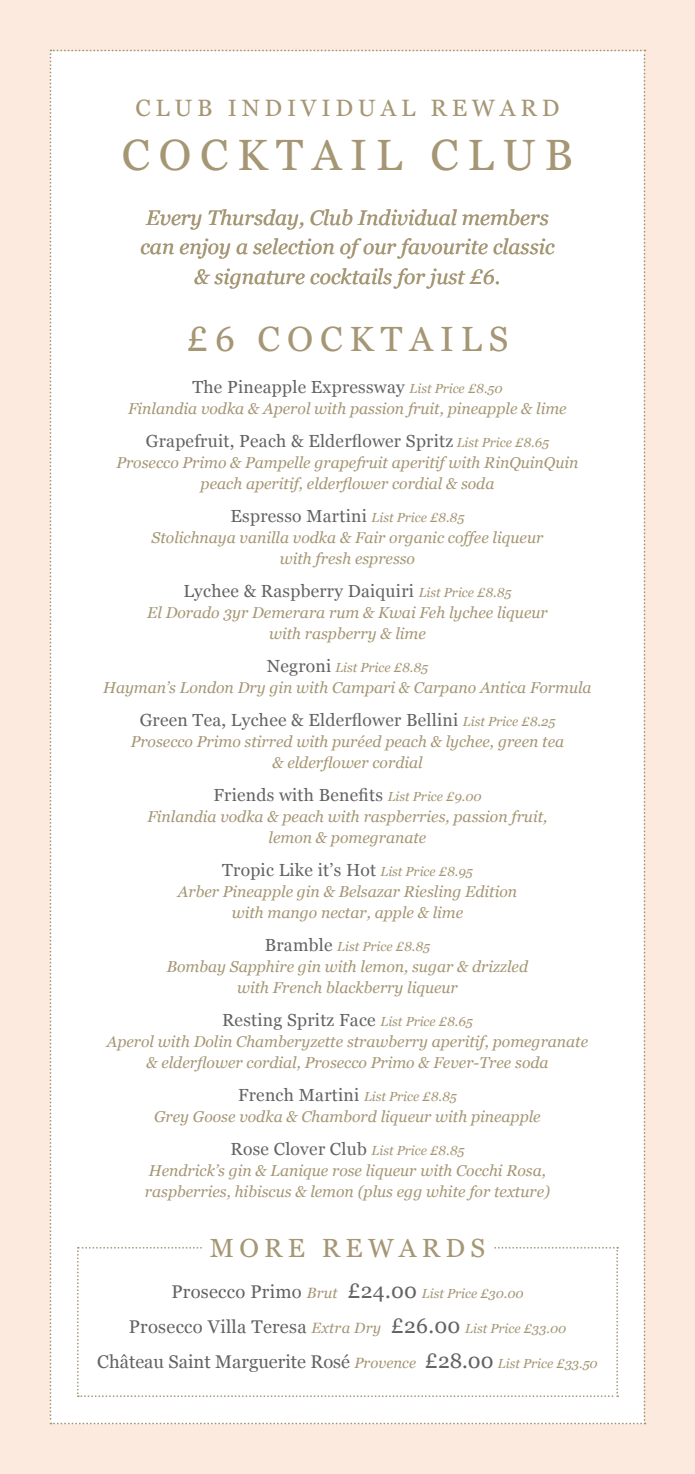
<style>
.page{position:relative;width:695px;height:1474px;background:#fff}
.page>*{position:absolute;margin:0;border:0;box-sizing:border-box;transform-origin:0 0}
.t1{font:43.75px "Georgia";letter-spacing:.2em;color:#a59674}
.t2{font:35px "Georgia";letter-spacing:.2em;color:#a59674}
.t3{font:26.25px "Georgia";letter-spacing:.2em;color:#a59674}
.t4{font:23.62px "Georgia";letter-spacing:.2em;color:#a59674}
.t5{font:italic 21px/29.8px "Georgia";color:#a59674;text-align:center}
.t6{font:18.38px/35px "Georgia";color:#646363;text-align:center}
.t7{font:17.5px "Georgia";letter-spacing:.015em;color:#646363}
.t8{font:italic 15.75px/21px "Georgia";color:#a59674;text-align:center}
.t9{font:italic 13.12px "Georgia";color:#a59674}
.s1{font-style:italic;font-size:13.12px;color:#a59674}
.s2{font-style:normal;font-size:17.5px;color:#646363}
.s3{font-style:normal;font-size:18.38px;color:#646363}
.s4{font-size:14.88px}
.s5{font-style:normal;font-size:21px;color:#646363}
.s6{font-style:italic;font-size:14.88px;color:#a59674}
.s7{font-size:21px}
</style>
<div class="page">
<div style="left:0;top:0;width:694px;height:1473px;background:#fdeadf"></div>
<div style="left:50px;top:50px;width:595px;height:1374px;background:#fff"></div>
<div style="left:202px;top:1236px;width:290px;height:20px;background:#fff"></div>
<h3 class="t4" style="left:136px;top:91px;width:425px">CLUB INDIVIDUAL REWARD</h3>
<h1 class="t1" style="left:122px;top:123px;width:452px">COCKTAIL CLUB</h1>
<h3 class="t5" style="left:140px;top:202px;width:415px">Every Thursday, Club Individual members can enjoy a selection of our favourite classic &amp; signature cocktails for just £6.</h3>
<h2 class="t2" style="left:186px;top:313px;width:323px">£6 COCKTAILS</h2>
<p class="t7" style="left:192px;top:374px;width:311px">The Pineapple Expressway <span class="s1">List Price £8.50</span></p>
<p class="t8" style="left:128px;top:397px;width:440px">Finlandia vodka &amp; Aperol with passion fruit, pineapple &amp; lime</p>
<p class="t7" style="left:146px;top:428px;width:404px">Grapefruit, Peach &amp; Elderflower Spritz <span class="s1">List Price £8.65</span></p>
<p class="t8" style="left:116px;top:451px;width:463px">Prosecco Primo &amp; Pampelle grapefruit aperitif with RinQuinQuin peach aperitif, elderflower cordial &amp; soda</p>
<p class="t7" style="left:230px;top:503px;width:235px">Espresso Martini <span class="s1">List Price £8.85</span></p>
<p class="t8" style="left:151px;top:526px;width:393px">Stolichnaya vanilla vodka &amp; Fair organic coffee liqueur with fresh espresso</p>
<p class="t7" style="left:183px;top:578px;width:329px">Lychee &amp; Raspberry Daiquiri <span class="s1">List Price £8.85</span></p>
<p class="t8" style="left:147px;top:601px;width:402px">El Dorado 3yr Demerara rum &amp; Kwai Feh lychee liqueur with raspberry &amp; lime</p>
<p class="t9" style="left:267px;top:657px;width:163px"><span class="s2">Negroni</span> List Price £8.85</p>
<p class="t8" style="left:103px;top:676px;width:490px">Hayman’s London Dry gin with Campari &amp; Carpano Antica Formula</p>
<p class="t7" style="left:140px;top:707px;width:417px">Green Tea, Lychee &amp; Elderflower Bellini <span class="s1">List Price £8.25</span></p>
<p class="t8" style="left:131px;top:730px;width:435px">Prosecco Primo stirred with puréed peach &amp; lychee, green tea &amp; elderflower cordial</p>
<p class="t7" style="left:213px;top:782px;width:269px">Friends with Benefits <span class="s1">List Price £9.00</span></p>
<p class="t8" style="left:147px;top:805px;width:401px">Finlandia vodka &amp; peach with raspberries, passion fruit, lemon &amp; pomegranate</p>
<p class="t7" style="left:222px;top:857px;width:252px">Tropic Like it’s Hot <span class="s1">List Price £8.95</span></p>
<p class="t8" style="left:178px;top:880px;width:341px">Arber Pineapple gin &amp; Belsazar Riesling Edition with mango nectar, apple &amp; lime</p>
<p class="t9" style="left:265px;top:936px;width:167px"><span class="s2">Bramble</span> List Price £8.85</p>
<p class="t8" style="left:167px;top:955px;width:363px">Bombay Sapphire gin with lemon, sugar &amp; drizzled with French blackberry liqueur</p>
<p class="t7" style="left:222px;top:1007px;width:252px">Resting Spritz Face <span class="s1">List Price £8.65</span></p>
<p class="t8" style="left:107px;top:1030px;width:483px">Aperol with Dolin Chamberyzette strawberry aperitif, pomegranate &amp; elderflower cordial, Prosecco Primo &amp; Fever-Tree soda</p>
<p class="t9" style="left:238px;top:1086px;width:220px"><span class="s2">French Martini</span> List Price £8.85</p>
<p class="t8" style="left:154px;top:1105px;width:388px">Grey Goose vodka &amp; Chambord liqueur with pineapple</p>
<p class="t7" style="left:230px;top:1135px;width:235px">Rose Clover Club <span class="s1">List Price £8.85</span></p>
<p class="t8" style="left:145px;top:1159px;width:406px;text-align:left">Hendrick’s gin &amp; Lanique rose liqueur with Cocchi Rosa, raspberries, hibiscus &amp; lemon (plus egg white for texture)</p>
<h3 class="t3" style="left:210px;top:1228px;width:277px">MORE REWARDS</h3>
<p class="t9" style="left:171px;top:1283px;width:353px"><span class="s3">Prosecco Primo</span> <span class="s4">Brut</span> <span class="s5">£24.00</span> List Price £30.00</p>
<p class="t6" style="left:97px;top:1308px;width:502px">Prosecco Villa Teresa <span class="s6">Extra Dry</span> <span class="s7">£26.00</span> <span class="s1">List Price £33.00<br></span>Château Saint Marguerite Rosé <span class="s6">Provence</span> <span class="s7">£28.00</span> <span class="s1">List Price £33.50</span></p>
</div>
